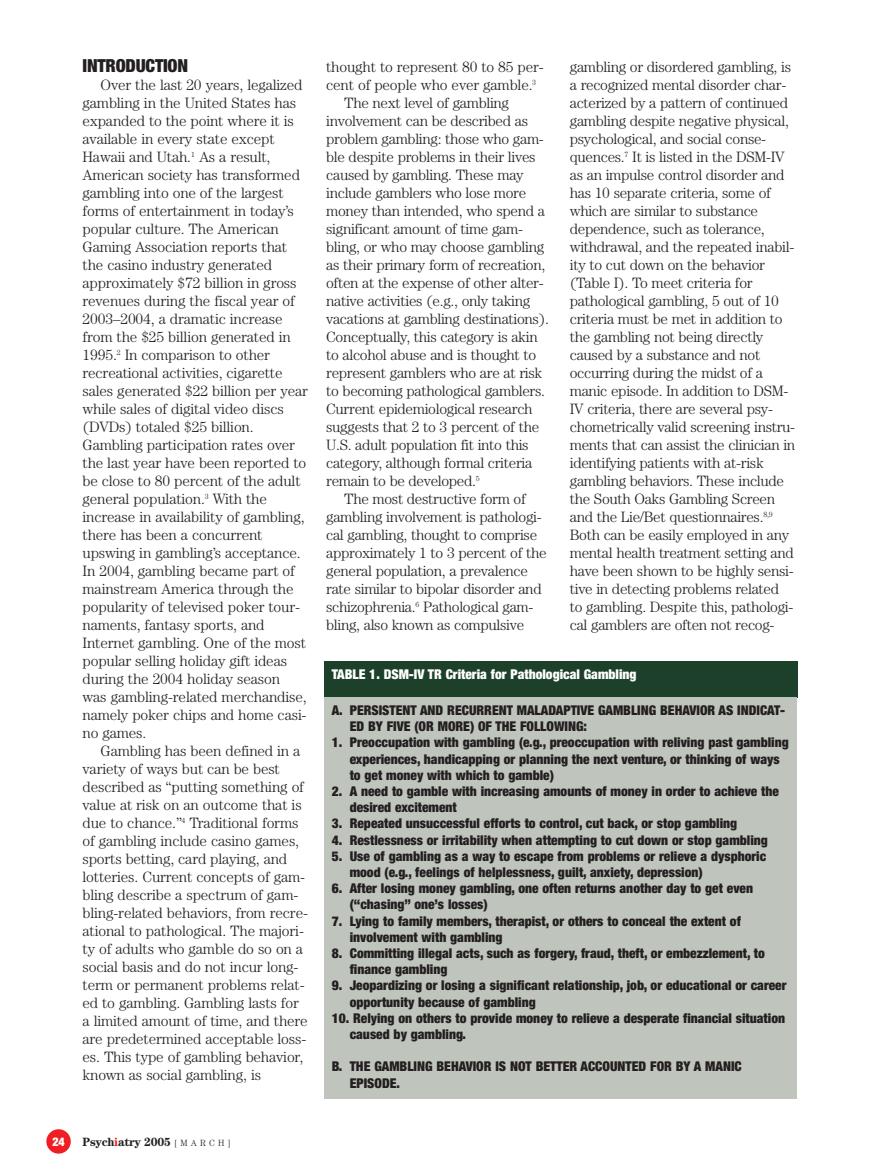
<style>
.page{position:relative;width:878px;height:1175px;background:#fff}
.page>*{position:absolute;margin:0;border:0;box-sizing:border-box;transform-origin:0 0}
.t1{font:900 condensed 18px "Helvetica Neue LT Std";letter-spacing:-.01em;color:#231f20}
.t2{font:300 15px/18px "Century Std";letter-spacing:-.02em;color:#231f20}
.t3{font:900 condensed 13.5px/16.2px "Helvetica Neue LT Std";color:#231f20}
.t4{font:900 condensed 13.5px "Helvetica Neue LT Std";color:#fff}
.t5{font:700 12px "Century Std";letter-spacing:-.025em;color:#231f20}
.t6{font:900 condensed 12px "Helvetica Neue LT Std";color:#fff}
.s1{color:#ee1e24}
.s2{font-weight:300;font-size:9px}
</style>
<div class="page">
<div style="left:46px;top:1129px;width:25px;height:24px;background:#ee1e24;border-radius:50%"></div>
<div style="left:324px;top:662px;width:473px;height:36px;background:#1d402a"></div>
<div style="left:324px;top:698px;width:472px;height:401px;background:#bfc4bd"></div>
<p class="t1" style="left:82px;top:59px;width:107px">INTRODUCTION</p>
<p class="t2" style="left:82px;top:77px;width:227px;text-indent:18px">Over the last 20 years, legalized gambling in the United States has expanded to the point where it is available in every state except<br>Hawaii and Utah.<sup>1</sup> As a result,<br>American society has transformed gambling into one of the largest forms of entertainment in today’s popular culture. The American<br>Gaming Association reports that the casino industry generated approximately $72 billion in gross revenues during the fiscal year of<br>2003–2004, a dramatic increase from the $25 billion generated in<br>1995.<sup>2</sup> In comparison to other recreational activities, cigarette sales generated $22 billion per year while sales of digital video discs (DVDs) totaled $25 billion.<br>Gambling participation rates over the last year have been reported to be close to 80 percent of the adult general population.<sup>3</sup> With the increase in availability of gambling, there has been a concurrent upswing in gambling’s acceptance.<br>In 2004, gambling became part of mainstream America through the popularity of televised poker tour&shy;naments, fantasy sports, and<br>Internet gambling. One of the most popular selling holiday gift ideas during the 2004 holiday season<br>was gambling-related merchandise, namely poker chips and home casi&shy;no games.</p>
<p class="t2" style="left:83px;top:743px;width:227px;text-indent:18px">Gambling has been defined in a variety of ways but can be best described as “putting something of value at risk on an outcome that is due to chance.”<sup>4</sup> Traditional forms of gambling include casino games, sports betting, card playing, and lotteries. Current concepts of gam&shy;bling describe a spectrum of gam&shy;bling-related behaviors, from recre&shy;ational to pathological. The majori&shy;ty of adults who gamble do so on a social basis and do not incur long&shy;term or permanent problems relat&shy;ed to gambling. Gambling lasts for a limited amount of time, and there are predetermined acceptable loss&shy;es. This type of gambling behavior, known as social gambling, is</p>
<p class="t2" style="left:326px;top:59px;width:219px">thought to represent 80 to 85 per-</p>
<p class="t2" style="left:326px;top:77px;width:211px">cent of people who ever gamble.<sup>3</sup></p>
<p class="t2" style="left:344px;top:95px;width:166px">The next level of gambling</p>
<p class="t2" style="left:326px;top:113px;width:203px">involvement can be described as</p>
<p class="t2" style="left:326px;top:131px;width:219px">problem gambling: those who gam-</p>
<p class="t2" style="left:326px;top:149px;width:211px">ble despite problems in their lives</p>
<p class="t2" style="left:326px;top:167px;width:199px">caused by gambling. These may</p>
<p class="t2" style="left:326px;top:185px;width:201px">include gamblers who lose more</p>
<p class="t2" style="left:326px;top:203px;width:220px">money than intended, who spend a</p>
<p class="t2" style="left:326px;top:221px;width:198px">significant amount of time gam-</p>
<p class="t2" style="left:326px;top:239px;width:219px">bling, or who may choose gambling</p>
<p class="t2" style="left:326px;top:257px;width:220px">as their primary form of recreation,</p>
<p class="t2" style="left:326px;top:275px;width:219px">often at the expense of other alter-</p>
<p class="t2" style="left:326px;top:293px;width:206px">native activities (e.g., only taking</p>
<p class="t2" style="left:326px;top:311px;width:224px">vacations at gambling destinations).</p>
<p class="t2" style="left:326px;top:329px;width:213px">Conceptually, this category is akin</p>
<p class="t2" style="left:326px;top:347px;width:212px">to alcohol abuse and is thought to</p>
<p class="t2" style="left:326px;top:365px;width:218px">represent gamblers who are at risk</p>
<p class="t2" style="left:326px;top:383px;width:220px">to becoming pathological gamblers.</p>
<p class="t2" style="left:326px;top:401px;width:208px">Current epidemiological research</p>
<p class="t2" style="left:326px;top:419px;width:214px">suggests that 2 to 3 percent of the</p>
<p class="t2" style="left:326px;top:437px;width:204px">U.S. adult population fit into this</p>
<p class="t2" style="left:326px;top:455px;width:208px">category, although formal criteria</p>
<p class="t2" style="left:326px;top:473px;width:155px">remain to be developed.<sup>5</sup></p>
<p class="t2" style="left:344px;top:491px;width:183px">The most destructive form of</p>
<p class="t2" style="left:326px;top:509px;width:217px">gambling involvement is pathologi-</p>
<p class="t2" style="left:326px;top:527px;width:212px">cal gambling, thought to comprise</p>
<p class="t2" style="left:326px;top:545px;width:222px">approximately 1 to 3 percent of the</p>
<p class="t2" style="left:326px;top:563px;width:203px">general population, a prevalence</p>
<p class="t2" style="left:326px;top:581px;width:217px">rate similar to bipolar disorder and</p>
<p class="t2" style="left:326px;top:599px;width:209px">schizophrenia.<sup>6</sup> Pathological gam-</p>
<p class="t2" style="left:326px;top:617px;width:199px">bling, also known as compulsive</p>
<p class="t2" style="left:569px;top:59px;width:227px">gambling or disordered gambling, is a recognized mental disorder char&shy;acterized by a pattern of continued gambling despite negative physical, psychological, and social conse&shy;quences.<sup>7</sup> It is listed in the DSM-IV as an impulse control disorder and has 10 separate criteria, some of which are similar to substance dependence, such as tolerance, withdrawal, and the repeated inabil&shy;ity to cut down on the behavior (Table I). To meet criteria for pathological gambling, 5 out of 10 criteria must be met in addition to the gambling not being directly caused by a substance and not occurring during the midst of a manic episode. In addition to DSM-IV criteria, there are several psy&shy;chometrically valid screening instru&shy;ments that can assist the clinician in identifying patients with at-risk gambling behaviors. These include the South Oaks Gambling Screen and the Lie/Bet questionnaires.<sup>8,9<br></sup>Both can be easily employed in any mental health treatment setting and have been shown to be highly sensi&shy;tive in detecting problems related to gambling. Despite this, pathologi&shy;cal gamblers are often not recog-</p>
<p class="t4" style="left:332px;top:669px;width:306px">TABLE 1. DSM-IV TR Criteria for Pathological Gambling</p>
<p class="t3" style="left:350px;top:703px;width:437px;text-indent:-18px">A. PERSISTENT AND RECURRENT MALADAPTIVE GAMBLING BEHAVIOR AS INDICAT-<br>ED BY FIVE (OR MORE) OF THE FOLLOWING:</p>
<p class="t3" style="left:350px;top:735px;width:440px;text-indent:-18px">1. Preoccupation with gambling (e.g., preoccupation with reliving past gambling experiences, handicapping or planning the next venture, or thinking of ways to get money with which to gamble)</p>
<p class="t3" style="left:350px;top:784px;width:431px;text-indent:-18px">2. A need to gamble with increasing amounts of money in order to achieve the desired excitement</p>
<p class="t3" style="left:332px;top:816px;width:407px">3. Repeated unsuccessful efforts to control, cut back, or stop gambling</p>
<p class="t3" style="left:332px;top:833px;width:438px">4. Restlessness or irritability when attempting to cut down or stop gambling</p>
<p class="t3" style="left:350px;top:849px;width:418px;text-indent:-18px">5. Use of gambling as a way to escape from problems or relieve a dysphoric mood (e.g., feelings of helplessness, guilt, anxiety, depression)</p>
<p class="t3" style="left:350px;top:881px;width:405px;text-indent:-18px">6. After losing money gambling, one often returns another day to get even (“chasing” one’s losses)</p>
<p class="t3" style="left:350px;top:914px;width:393px;text-indent:-18px">7. Lying to family members, therapist, or others to conceal the extent of involvement with gambling</p>
<p class="t3" style="left:350px;top:946px;width:416px;text-indent:-18px">8. Committing illegal acts, such as forgery, fraud, theft, or embezzlement, to finance gambling</p>
<p class="t3" style="left:350px;top:978px;width:438px;text-indent:-18px">9. Jeopardizing or losing a significant relationship, job, or educational or career opportunity because of gambling</p>
<p class="t3" style="left:350px;top:1011px;width:437px;text-indent:-18px">10. Relying on others to provide money to relieve a desperate financial situation caused by gambling.</p>
<p class="t3" style="left:350px;top:1059px;width:393px;text-indent:-18px">B. THE GAMBLING BEHAVIOR IS NOT BETTER ACCOUNTED FOR BY A MANIC<br>EPISODE.</p>
<p class="t6" style="left:52px;top:1137px;width:14px">24</p>
<p class="t5" style="left:82px;top:1137px;width:149px">Psych<span class="s1">i</span>atry 2005 <span class="s2">[ M A R C H ]</span></p>
</div>
